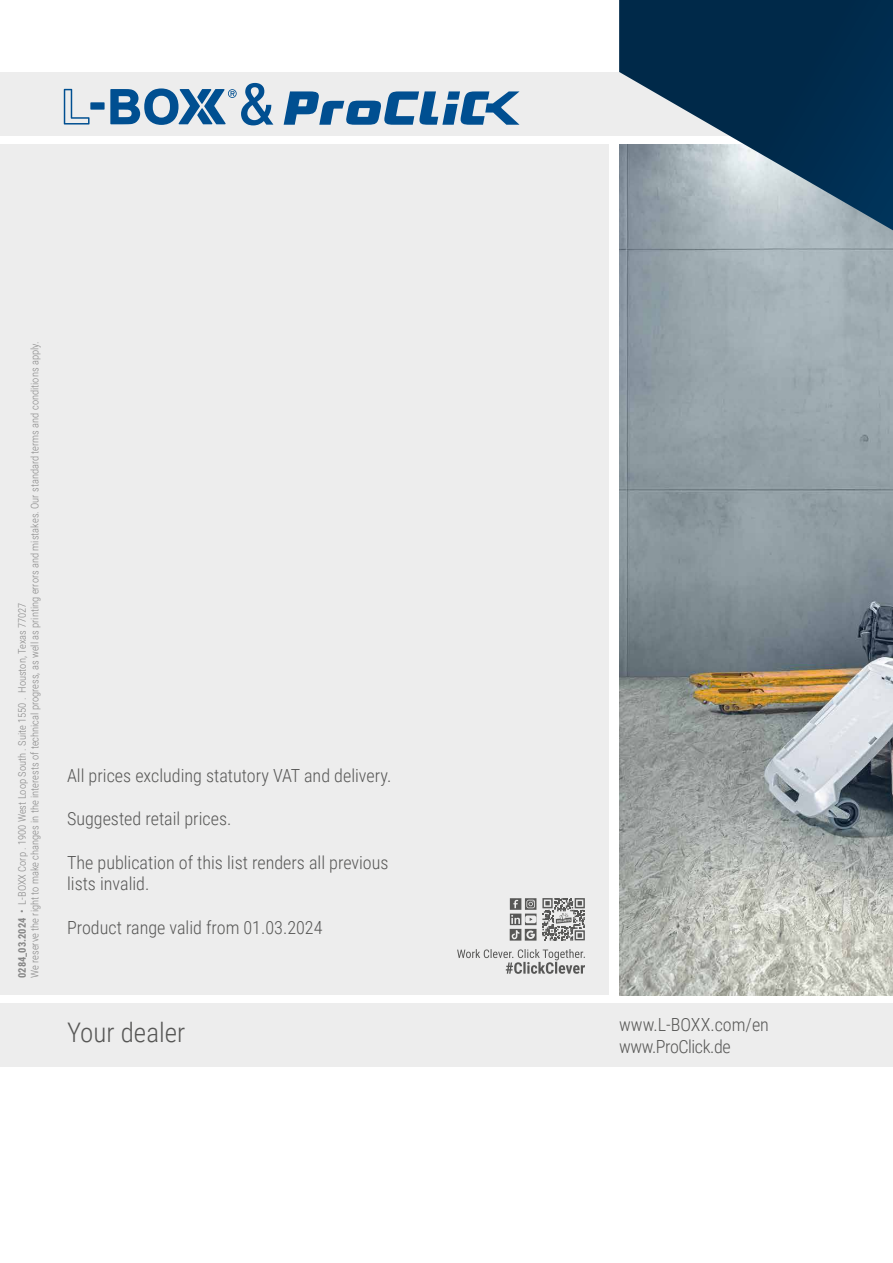
<style>
.page{position:relative;width:893px;height:1263px;background:#fff}
.page>*{position:absolute;margin:0;border:0;box-sizing:border-box;transform-origin:0 0}
.t1{font:300 27px "Roboto Condensed";color:#575756}
.t2{font:300 18.15px/21.8px "Roboto Condensed";color:#575756}
.t3{font:300 18.15px/21.8px "Roboto Condensed";letter-spacing:-.025em;color:#575756}
.t4{font:300 10.5px/12.6px "Roboto Condensed";color:#878787}
.s1{font-weight:700}
.s2{font-weight:400}
</style>
<div class="page">
<img style="left:619px;top:230px;width:274px;height:765px">
<div style="left:0;top:145px;width:608px;height:850px;background:#ededed"></div>
<div style="left:0;top:72px;width:893px;height:64px;background:#ededed"></div>
<svg style="left:619px;top:0;width:274px;height:230px;background:#405f77"></svg>
<svg style="left:64px;top:89px;width:26px;height:36px"></svg>
<svg style="left:110px;top:83px;width:163px;height:42px"></svg>
<div style="left:90px;top:102px;width:15px;height:8px;background:#004f91"></div>
<svg style="left:284px;top:91px;width:235px;height:34px"></svg>
<div style="left:0;top:1003px;width:893px;height:64px;background:#ededed"></div>
<svg style="left:542px;top:898px;width:43px;height:42px"></svg>
<svg style="left:510px;top:898px;width:26px;height:42px"></svg>
<svg style="left:457px;top:949px;width:128px;height:25px"></svg>
<p class="t4" style="left:16px;top:978px;width:638px;rotate:-90deg"><span class="s1">0284_03.2024</span> <span class="s2">•</span> L-BOXX Corp . 1900 West Loop South . Suite 1550 . Houston, Texas 77027<br>We reserve the right to make changes in the interests of technical progress, as well as printing errors and mistakes. Our standard terms and conditions apply.</p>
<h2 class="t2" style="left:67px;top:764px;width:326px">All prices excluding statutory VAT and delivery.</h2>
<h2 class="t2" style="left:67px;top:807px;width:166px">Suggested retail prices.</h2>
<h2 class="t2" style="left:67px;top:851px;width:323px">The publication of this list renders all previous lists invalid.</h2>
<h2 class="t2" style="left:67px;top:916px;width:257px">Product range valid from 01.03.2024</h2>
<h1 class="t1" style="left:67px;top:1014px;width:120px">Your dealer</h1>
<h2 class="t3" style="left:619px;top:1013px;width:151px">www.L-BOXX.com/en www.ProClick.de</h2>
</div>
